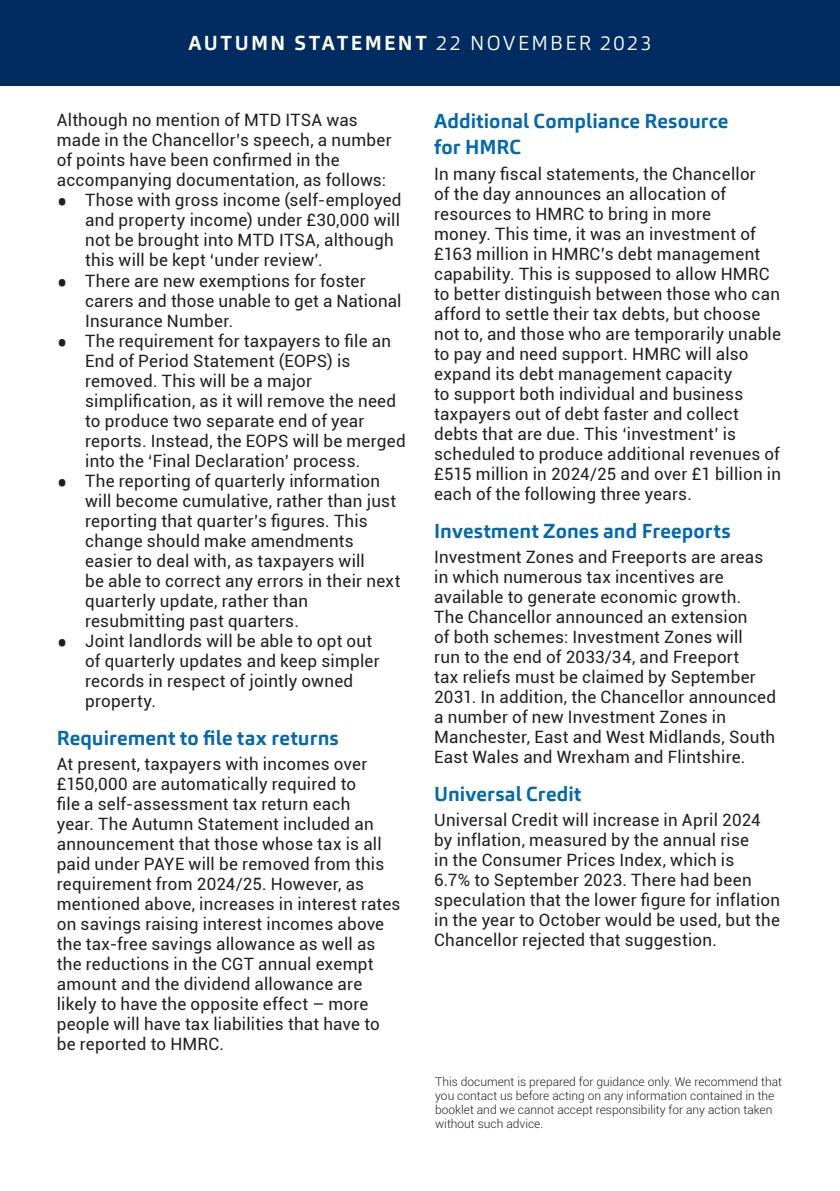
<style>
.page{position:relative;width:840px;height:1191px;background:#fff}
.page>*{position:absolute;margin:0;border:0;box-sizing:border-box;transform-origin:0 0}
.t1{font:700 20px/26px "Carnac";letter-spacing:.005em;color:#0168b3}
.t2{font:700 20px "Carnac";letter-spacing:.115em;color:#fff}
.t3{font:17px/20px "Roboto";letter-spacing:.015em;color:#231f20}
.t4{font:300 12px/14px "Roboto";color:#231f20}
.s1{font-weight:300}
.s2{font-size:32px}
</style>
<div class="page">
<div style="left:0;top:0;width:839px;height:85px;background:#002c62"></div>
<p class="t2" style="left:188px;top:30px;width:464px">AUTUMN STATEMENT <span class="s1">22 NOVEMBER 2023</span></p>
<p class="t3" style="left:57px;top:109px;width:336px">Although no mention of MTD ITSA was made in the Chancellor’s speech, a number of points have been confirmed in the accompanying documentation, as follows:</p>
<p class="t3" style="left:85px;top:190px;width:318px;text-indent:-28px"><span class="s2">•</span> Those with gross income (self-employed and property income) under £30,000 will not be brought into MTD ITSA, although this will be kept ‘under review’.</p>
<p class="t3" style="left:85px;top:270px;width:318px;text-indent:-28px"><span class="s2">•</span> There are new exemptions for foster carers and those unable to get a National<br>Insurance Number.</p>
<p class="t3" style="left:85px;top:330px;width:322px;text-indent:-28px"><span class="s2">•</span> The requirement for taxpayers to file an End of Period Statement (EOPS) is removed. This will be a major simplification, as it will remove the need to produce two separate end of year reports. Instead, the EOPS will be merged into the ‘Final Declaration’ process.</p>
<p class="t3" style="left:85px;top:470px;width:316px;text-indent:-28px"><span class="s2">•</span> The reporting of quarterly information will become cumulative, rather than just reporting that quarter’s figures. This change should make amendments easier to deal with, as taxpayers will<br>be able to correct any errors in their next quarterly update, rather than resubmitting past quarters.</p>
<p class="t3" style="left:85px;top:630px;width:296px;text-indent:-28px"><span class="s2">•</span> Joint landlords will be able to opt out of quarterly updates and keep simpler records in respect of jointly owned property.</p>
<p class="t1" style="left:57px;top:725px;width:283px">Requirement to file tax returns</p>
<p class="t3" style="left:57px;top:753px;width:345px">At present, taxpayers with incomes over £150,000 are automatically required to<br>file a self-assessment tax return each<br>year. The Autumn Statement included an announcement that those whose tax is all paid under PAYE will be removed from this requirement from 2024/25. However, as mentioned above, increases in interest rates on savings raising interest incomes above the tax-free savings allowance as well as the reductions in the CGT annual exempt amount and the dividend allowance are likely to have the opposite effect – more people will have tax liabilities that have to be reported to HMRC.</p>
<p class="t1" style="left:434px;top:108px;width:296px">Additional Compliance Resource for HMRC</p>
<p class="t3" style="left:434px;top:163px;width:348px">In many fiscal statements, the Chancellor<br>of the day announces an allocation of resources to HMRC to bring in more<br>money. This time, it was an investment of £163 million in HMRC’s debt management capability. This is supposed to allow HMRC to better distinguish between those who can afford to settle their tax debts, but choose not to, and those who are temporarily unable to pay and need support. HMRC will also expand its debt management capacity<br>to support both individual and business taxpayers out of debt faster and collect debts that are due. This ‘investment’ is scheduled to produce additional revenues of £515 million in 2024/25 and over £1 billion in each of the following three years.</p>
<p class="t1" style="left:434px;top:517px;width:297px">Investment Zones and Freeports</p>
<p class="t3" style="left:434px;top:546px;width:343px">Investment Zones and Freeports are areas in which numerous tax incentives are available to generate economic growth.<br>The Chancellor announced an extension<br>of both schemes: Investment Zones will<br>run to the end of 2033/34, and Freeport<br>tax reliefs must be claimed by September 2031. In addition, the Chancellor announced a number of new Investment Zones in Manchester, East and West Midlands, South East Wales and Wrexham and Flintshire.</p>
<p class="t1" style="left:434px;top:780px;width:148px">Universal Credit</p>
<p class="t3" style="left:434px;top:809px;width:347px">Universal Credit will increase in April 2024 by inflation, measured by the annual rise<br>in the Consumer Prices Index, which is<br>6.7% to September 2023. There had been speculation that the lower figure for inflation in the year to October would be used, but the Chancellor rejected that suggestion.</p>
<p class="t4" style="left:435px;top:1074px;width:348px">This document is prepared for guidance only. We recommend that you contact us before acting on any information contained in the booklet and we cannot accept responsibility for any action taken without such advice.</p>
</div>
